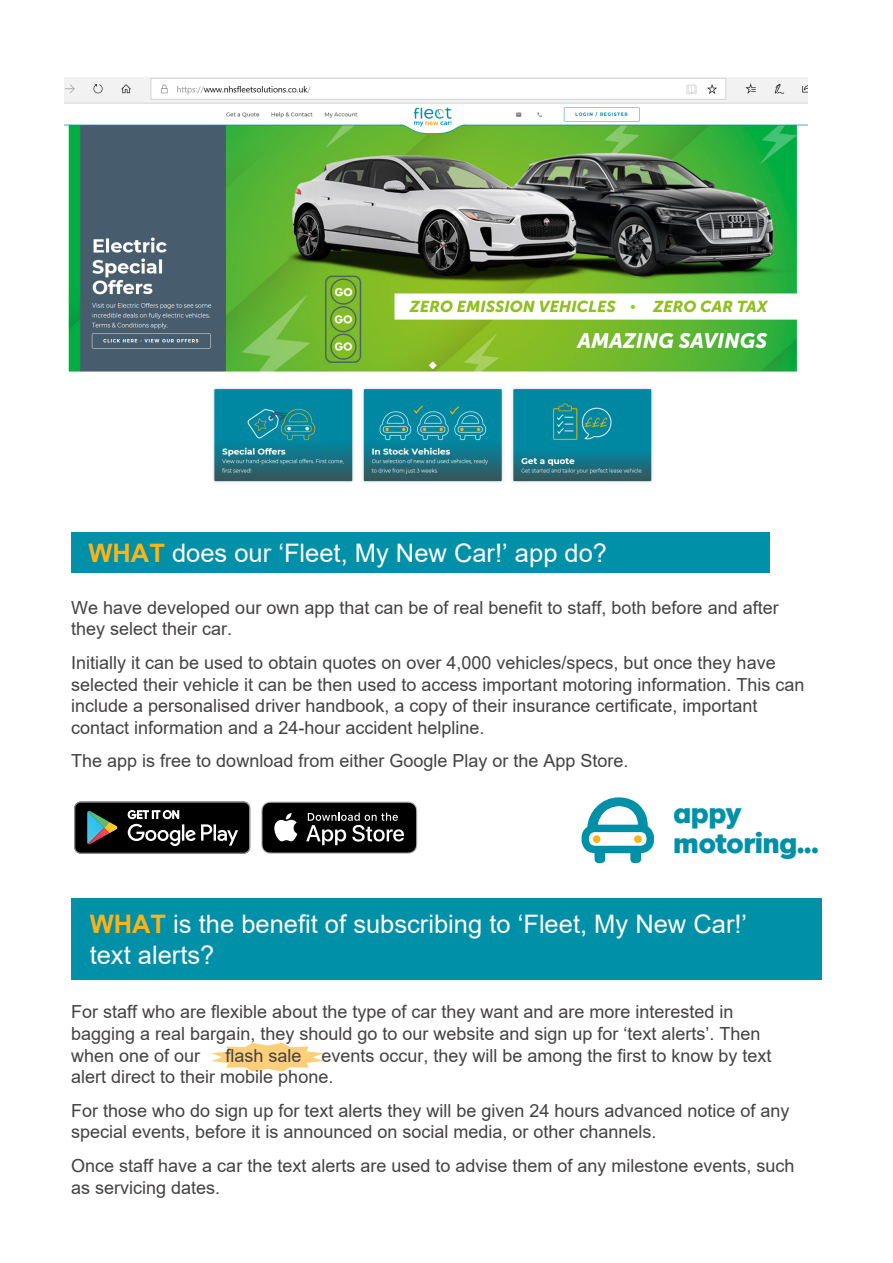
<style>
.page{position:relative;width:893px;height:1263px;background:#fff}
.page>*{position:absolute;margin:0;border:0;box-sizing:border-box;transform-origin:0 0}
.t1{font:700 29.55px/30.5px "Montreal";color:#0090a7}
.t2{font:25.5px/30.6px "Arial";color:#fff}
.t3{font:18px/21.6px "Arial";color:#444141}
.s1{font-weight:700;color:#fbb416}
</style>
<div class="page">
<svg style="left:211px;top:1043px;width:113px;height:28px"></svg>
<div style="left:71px;top:532px;width:699px;height:41px;background:#0090a7"></div>
<div style="left:71px;top:898px;width:751px;height:82px;background:#0090a7"></div>
<svg style="left:74px;top:801px;width:176px;height:53px;background:#2b2e2e"></svg>
<svg style="left:261px;top:801px;width:156px;height:53px;background:#353535"></svg>
<svg style="left:581px;top:797px;width:73px;height:66px"></svg>
<img style="left:65px;top:77px;width:743px;height:406px">
<h2 class="t2" style="left:88px;top:538px;width:520px"><span class="s1">WHAT</span> does our ‘Fleet, My New Car!’ app do?</h2>
<p class="t3" style="left:71px;top:597px;width:709px">We have developed our own app that can be of real benefit to staff, both before and after they select their car.</p>
<p class="t3" style="left:71px;top:652px;width:735px">Initially it can be used to obtain quotes on over 4,000 vehicles/specs, but once they have selected their vehicle it can be then used to access important motoring information. This can include a personalised driver handbook, a copy of their insurance certificate, important contact information and a 24-hour accident helpline.</p>
<p class="t3" style="left:71px;top:750px;width:559px">The app is free to download from either Google Play or the App Store.</p>
<h1 class="t1" style="left:674px;top:796px;width:146px">appy motoring...</h1>
<h2 class="t2" style="left:90px;top:908px;width:659px"><span class="s1">WHAT</span> is the benefit of subscribing to ‘Fleet, My New Car!’ text alerts?</h2>
<p class="t3" style="left:71px;top:1001px;width:691px">For staff who are flexible about the type of car they want and are more interested in bagging a real bargain, they should go to our website and sign up for ‘text alerts’. Then when one of our</p>
<p class="t3" style="left:71px;top:1044px;width:702px;text-indent:154px">flash sale events occur, they will be among the first to know by text alert direct to their mobile phone.</p>
<p class="t3" style="left:71px;top:1099px;width:720px">For those who do sign up for text alerts they will be given 24 hours advanced notice of any special events, before it is announced on social media, or other channels.</p>
<p class="t3" style="left:71px;top:1155px;width:725px">Once staff have a car the text alerts are used to advise them of any milestone events, such as servicing dates.</p>
</div>
